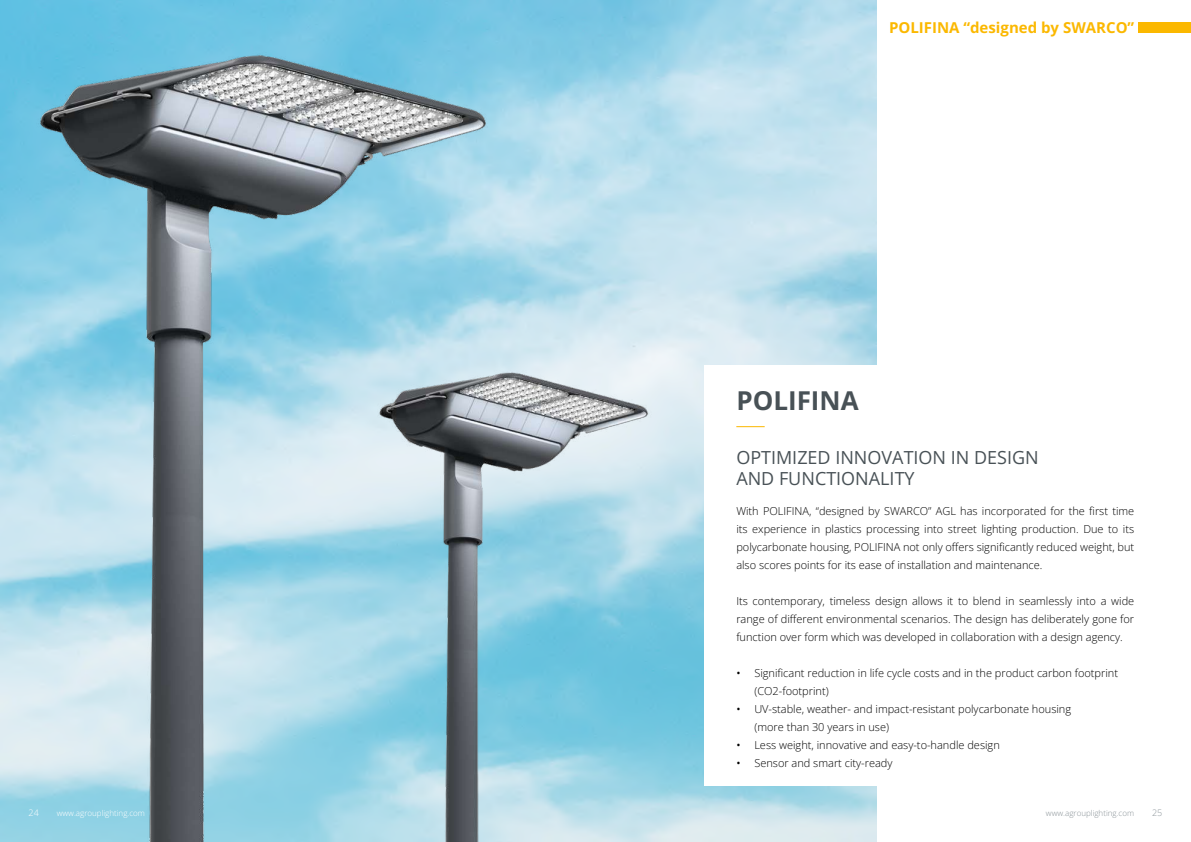
<style>
.page{position:relative;width:1191px;height:842px;background:#fff}
.page>*{position:absolute;margin:0;border:0;box-sizing:border-box;transform-origin:0 0}
.t1{font:700 26px "Open Sans";color:#485156}
.t2{font:18px/21.6px "Open Sans";color:#485156}
.t3{font:700 15px "Open Sans";color:#fbb800}
.t4{font:300 11px/18px "Open Sans";color:#000;text-align:justify}
.t5{font:300 9px "Open Sans";color:#fff}
.t6{font:300 9px "Open Sans";color:#899297}
.t7{font:300 8px "Open Sans";color:#fff}
.t8{font:300 8px "Open Sans";color:#899297}
.s1{font-weight:400}
</style>
<div class="page">
<img style="left:0;top:0;width:876px;height:842px">
<img style="left:37px;top:3px;width:471px;height:839px">
<img style="left:378px;top:342px;width:279px;height:500px">
<div style="left:704px;top:365px;width:442px;height:420px;background:#fff"></div>
<svg style="left:736px;top:426px;width:28px;height:1px"></svg>
<div style="left:1138px;top:22px;width:53px;height:11px;background:#fbb800"></div>
<h3 class="t3" style="left:889px;top:17px;width:247px">POLIFINA “designed by SWARCO”</h3>
<h1 class="t1" style="left:736px;top:382px;width:124px">POLIFINA</h1>
<h2 class="t2" style="left:736px;top:446px;width:304px">OPTIMIZED INNOVATION IN DESIGN<br>AND FUNCTIONALITY</h2>
<p class="t4" style="left:736px;top:502px;width:399px">With POLIFINA, “designed by SWARCO” AGL has incorporated for the first time its experience in plastics processing into street lighting production. Due to its polycarbonate housing, POLIFINA not only offers significantly reduced weight, but also scores points for its ease of installation and maintenance.</p>
<p class="t4" style="left:736px;top:592px;width:399px">Its contemporary, timeless design allows it to blend in seamlessly into a wide range of different environmental scenarios. The design has deliberately gone for function over form which was developed in collaboration with a design agency.</p>
<p class="t4" style="left:754px;top:664px;width:365px;text-indent:-18px"><span class="s1">•</span> Significant reduction in life cycle costs and in the product carbon footprint (CO2-footprint)</p>
<p class="t4" style="left:754px;top:700px;width:318px;text-indent:-18px"><span class="s1">•</span> UV-stable, weather- and impact-resistant polycarbonate housing (more than 30 years in use)</p>
<p class="t4" style="left:736px;top:736px;width:265px"><span class="s1">•</span> Less weight, innovative and easy-to-handle design</p>
<p class="t4" style="left:736px;top:754px;width:158px"><span class="s1">•</span> Sensor and smart city-ready</p>
<p class="t5" style="left:29px;top:807px;width:12px">24</p>
<p class="t7" style="left:57px;top:808px;width:90px">www.agrouplighting.com</p>
<p class="t8" style="left:1046px;top:808px;width:90px">www.agrouplighting.com</p>
<p class="t6" style="left:1152px;top:807px;width:12px">25</p>
</div>
